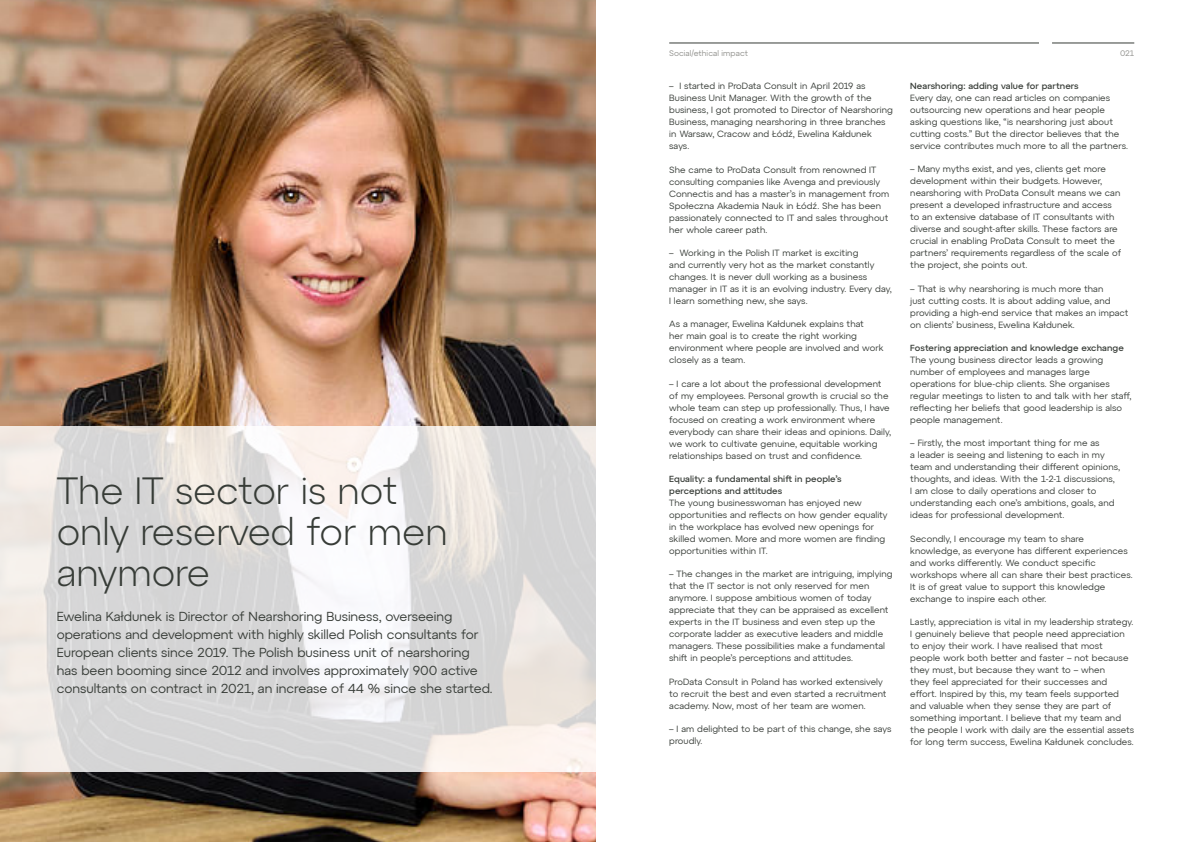
<style>
.page{position:relative;width:1191px;height:842px;background:#fff}
.page>*{position:absolute;margin:0;border:0;box-sizing:border-box;transform-origin:0 0}
.t1{font:300 38px/41px "Atyp Display";color:#373c37}
.t2{font:13px/18px "Atyp Text";color:#373c37}
.t3{font:9px/12px "Atyp Text";letter-spacing:.01em;color:#373c37}
.t4{font:500 9px/12px "Atyp Text";letter-spacing:.01em;color:#373c37}
.t5{font:8px "Atyp Text";letter-spacing:.01em;color:#8f8f8b}
.t6{font:8px "Atyp Display";color:#8f8f8b}
</style>
<div class="page">
<hr style="left:1052px;top:43px;width:82px;height:1px;background:#373c37">
<hr style="left:669px;top:43px;width:370px;height:1px;background:#373c37">
<img style="left:0;top:0;width:595px;height:842px">
<svg style="left:0;top:427px;width:595px;height:345px;fill:#dbdada"></svg>
<h1 class="t1" style="left:57px;top:468px;width:392px">The IT sector is not only reserved for men anymore</h1>
<p class="t2" style="left:57px;top:607px;width:437px">Ewelina Kałdunek is Director of Nearshoring Business, overseeing operations and development with highly skilled Polish consultants for European clients since 2019. The Polish business unit of nearshoring has been booming since 2012 and involves approximately 900 active consultants on contract in 2021, an increase of 44 % since she started.</p>
<p class="t5" style="left:669px;top:47px;width:80px">Social/ethical impact</p>
<p class="t3" style="left:669px;top:80px;width:225px">– I started in ProData Consult in April 2019 as Business Unit Manager. With the growth of the business, I got promoted to Director of Nearshoring Business, managing nearshoring in three branches in Warsaw, Cracow and Łódź, Ewelina Kałdunek says.</p>
<p class="t3" style="left:669px;top:163px;width:221px">She came to ProData Consult from renowned IT consulting companies like Avenga and previously Connectis and has a master’s in management from Społeczna Akademia Nauk in Łódź. She has been passionately connected to IT and sales throughout her whole career path.</p>
<p class="t3" style="left:669px;top:246px;width:224px">– Working in the Polish IT market is exciting<br>and currently very hot as the market constantly changes. It is never dull working as a business manager in IT as it is an evolving industry. Every day, I learn something new, she says.</p>
<p class="t3" style="left:669px;top:318px;width:216px">As a manager, Ewelina Kałdunek explains that<br>her main goal is to create the right working environment where people are involved and work closely as a team.</p>
<p class="t3" style="left:669px;top:377px;width:223px">– I care a lot about the professional development of my employees. Personal growth is crucial so the whole team can step up professionally. Thus, I have focused on creating a work environment where everybody can share their ideas and opinions. Daily, we work to cultivate genuine, equitable working relationships based on trust and confidence.</p>
<p class="t4" style="left:669px;top:472px;width:174px">Equality: a fundamental shift in people’s perceptions and attitudes</p>
<p class="t3" style="left:669px;top:496px;width:220px">The young businesswoman has enjoyed new opportunities and reflects on how gender equality in the workplace has evolved new openings for skilled women. More and more women are finding opportunities within IT.</p>
<p class="t3" style="left:669px;top:568px;width:225px">– The changes in the market are intriguing, implying that the IT sector is not only reserved for men anymore. I suppose ambitious women of today appreciate that they can be appraised as excellent experts in the IT business and even step up the corporate ladder as executive leaders and middle managers. These possibilities make a fundamental shift in people’s perceptions and attitudes.</p>
<p class="t3" style="left:669px;top:675px;width:219px">ProData Consult in Poland has worked extensively to recruit the best and even started a recruitment academy. Now, most of her team are women.</p>
<p class="t3" style="left:669px;top:722px;width:224px">– I am delighted to be part of this change, she says proudly.</p>
<p class="t6" style="left:1120px;top:47px;width:16px">021</p>
<p class="t4" style="left:910px;top:79px;width:170px">Nearshoring: adding value for partners</p>
<p class="t3" style="left:910px;top:91px;width:219px">Every day, one can read articles on companies outsourcing new operations and hear people asking questions like, “is nearshoring just about cutting costs.” But the director believes that the service contributes much more to all the partners.</p>
<p class="t3" style="left:910px;top:163px;width:213px">– Many myths exist, and yes, clients get more development within their budgets. However, nearshoring with ProData Consult means we can present a developed infrastructure and access to an extensive database of IT consultants with diverse and sought-after skills. These factors are crucial in enabling ProData Consult to meet the partners’ requirements regardless of the scale of the project, she points out.</p>
<p class="t3" style="left:910px;top:282px;width:220px">– That is why nearshoring is much more than<br>just cutting costs. It is about adding value, and providing a high-end service that makes an impact on clients’ business, Ewelina Kałdunek.</p>
<p class="t4" style="left:910px;top:341px;width:215px">Fostering appreciation and knowledge exchange</p>
<p class="t3" style="left:910px;top:353px;width:223px">The young business director leads a growing number of employees and manages large operations for blue-chip clients. She organises regular meetings to listen to and talk with her staff, reflecting her beliefs that good leadership is also people management.</p>
<p class="t3" style="left:910px;top:437px;width:211px">– Firstly, the most important thing for me as<br>a leader is seeing and listening to each in my team and understanding their different opinions, thoughts, and ideas. With the 1-2-1 discussions,<br>I am close to daily operations and closer to understanding each one’s ambitions, goals, and ideas for professional development.</p>
<p class="t3" style="left:910px;top:532px;width:224px">Secondly, I encourage my team to share knowledge, as everyone has different experiences and works differently. We conduct specific workshops where all can share their best practices.<br>It is of great value to support this knowledge exchange to inspire each other.</p>
<p class="t3" style="left:910px;top:615px;width:225px">Lastly, appreciation is vital in my leadership strategy.<br>I genuinely believe that people need appreciation to enjoy their work. I have realised that most people work both better and faster – not because they must, but because they want to – when<br>they feel appreciated for their successes and effort. Inspired by this, my team feels supported and valuable when they sense they are part of something important. I believe that my team and the people I work with daily are the essential assets for long term success, Ewelina Kałdunek concludes.</p>
</div>
